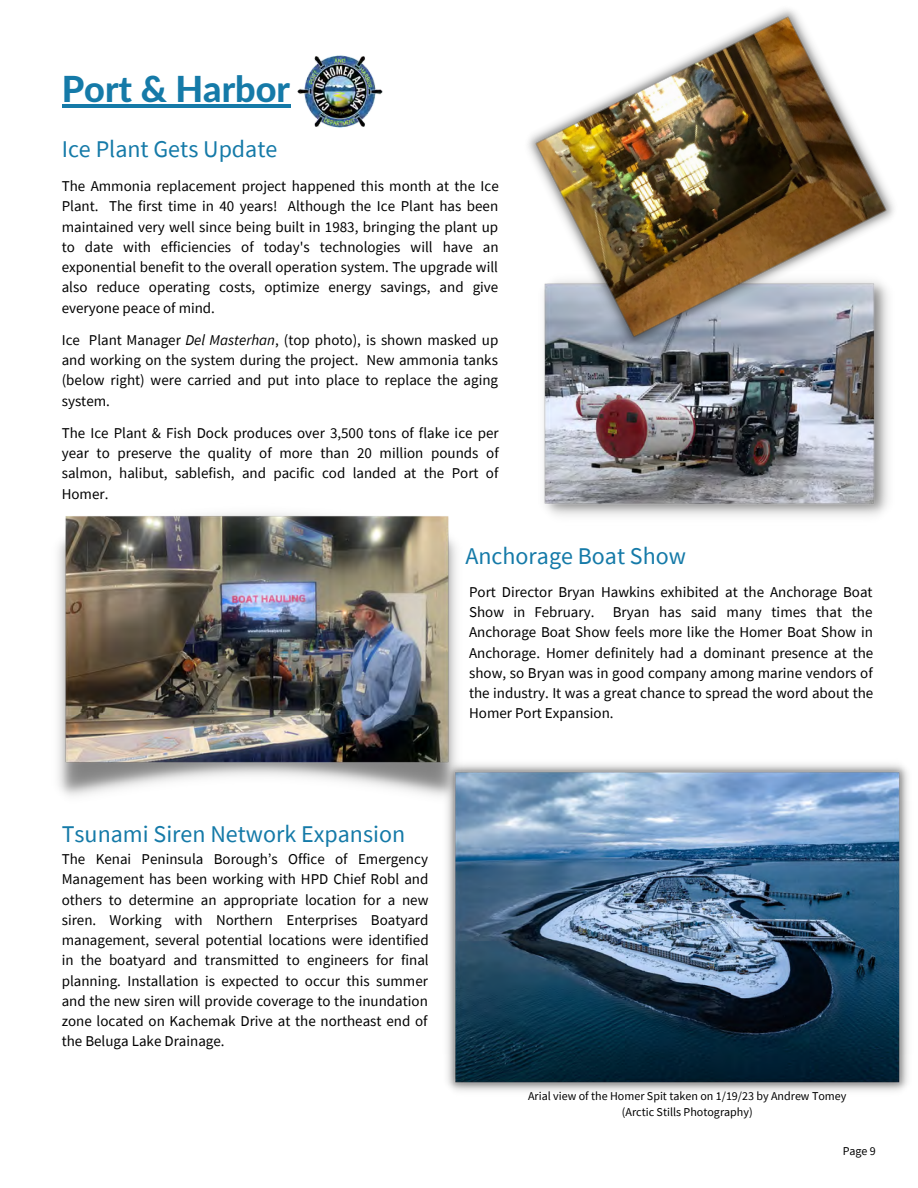
<style>
.page{position:relative;width:918px;height:1188px;background:#fff}
.page>*{position:absolute;margin:0;border:0;box-sizing:border-box;transform-origin:0 0}
.t1{font:800 36px "Lato Latin";color:#157aa8}
.t2{font:24px "Source Sans Pro";color:#157aa8}
.t3{font:15px/20.2px "Source Sans Pro";color:#000;text-align:justify}
.t4{font:12px/16px "Source Sans Pro";color:#000;text-align:center}
.s1{font-style:italic}
</style>
<div class="page">
<img style="left:297px;top:55px;width:86px;height:73px">
<hr style="left:62px;top:104px;width:228px;height:4px;background:#157aa8">
<img style="left:447px;top:764px;width:462px;height:328px">
<img style="left:543px;top:359px;width:345px;height:157px">
<img style="left:528px;top:9px;width:366px;height:350px">
<img style="left:58px;top:513px;width:405px;height:292px">
<h1 class="t1" style="left:62px;top:73px;width:230px">Port &amp; Harbor</h1>
<h2 class="t2" style="left:62px;top:133px;width:217px">Ice Plant Gets Update</h2>
<p class="t3" style="left:62px;top:176px;width:439px">The Ammonia replacement project happened this month at the Ice Plant. The first time in 40 years! Although the Ice Plant has been maintained very well since being built in 1983, bringing the plant up to date with efficiencies of today's technologies will have an exponential benefit to the overall operation system. The upgrade will also reduce operating costs, optimize energy savings, and give everyone peace of mind.</p>
<p class="t3" style="left:62px;top:329px;width:438px">Ice Plant Manager <span class="s1">Del Masterhan</span>, (top photo), is shown masked up and working on the system during the project. New ammonia tanks (below right) were carried and put into place to replace the aging system.</p>
<p class="t3" style="left:62px;top:422px;width:438px">The Ice Plant &amp; Fish Dock produces over 3,500 tons of flake ice per year to preserve the quality of more than 20 million pounds of salmon, halibut, sablefish, and pacific cod landed at the Port of Homer.</p>
<h2 class="t2" style="left:465px;top:540px;width:222px">Anchorage Boat Show</h2>
<p class="t3" style="left:469px;top:582px;width:406px">Port Director Bryan Hawkins exhibited at the Anchorage Boat Show in February. Bryan has said many times that the Anchorage Boat Show feels more like the Homer Boat Show in Anchorage. Homer definitely had a dominant presence at the show, so Bryan was in good company among marine vendors of the industry. It was a great chance to spread the word about the Homer Port Expansion.</p>
<h2 class="t2" style="left:62px;top:818px;width:345px">Tsunami Siren Network Expansion</h2>
<p class="t3" style="left:62px;top:849px;width:368px">The Kenai Peninsula Borough’s Office of Emergency Management has been working with HPD Chief Robl and others to determine an appropriate location for a new siren. Working with Northern Enterprises Boatyard management, several potential locations were identified in the boatyard and transmitted to engineers for final planning. Installation is expected to occur this summer and the new siren will provide coverage to the inundation zone located on Kachemak Drive at the northeast end of the Beluga Lake Drainage.</p>
<p class="t4" style="left:528px;top:1088px;width:320px">Arial view of the Homer Spit taken on 1/19/23 by Andrew Tomey (Arctic Stills Photography)</p>
<p class="t4" style="left:843px;top:1143px;width:35px">Page 9</p>
</div>
